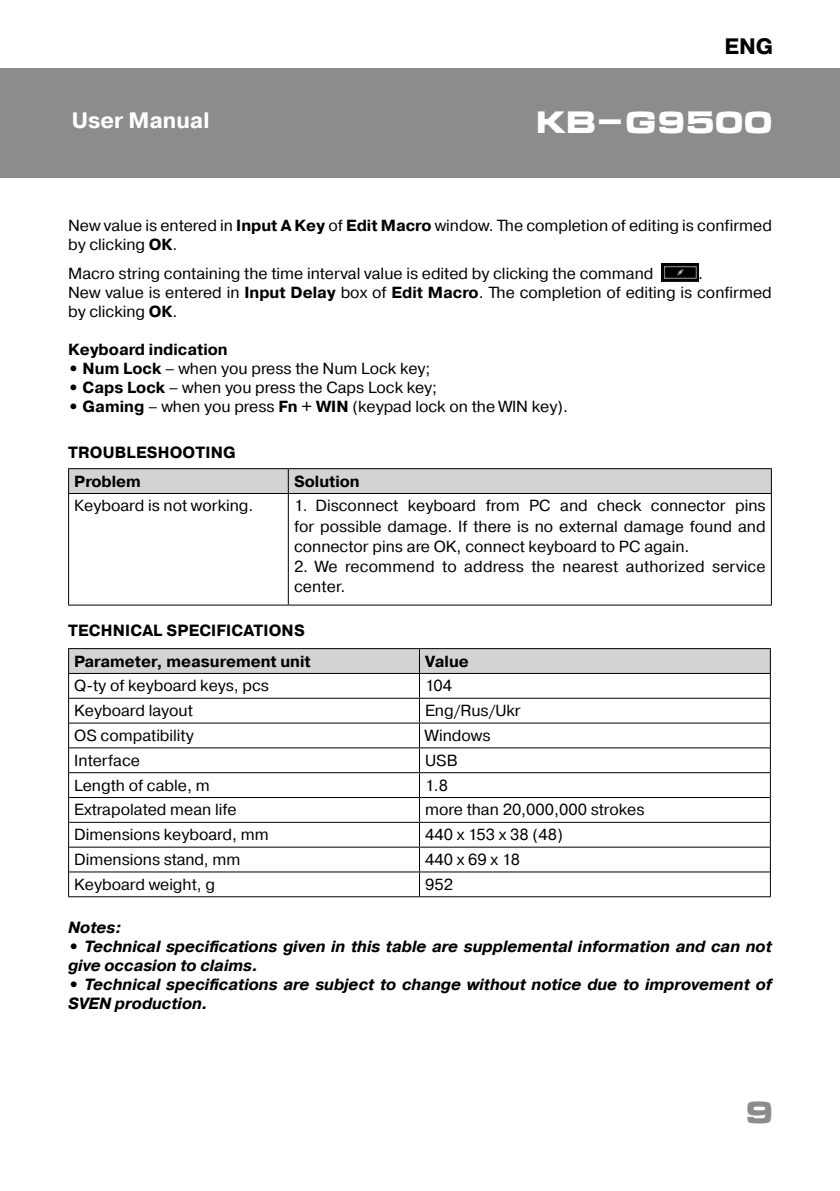
<style>
.page{position:relative;width:840px;height:1191px;background:#fff}
.page>*{position:absolute;margin:0;border:0;box-sizing:border-box;transform-origin:0 0}
.t1{font:700 30px "Micra";letter-spacing:-.05em;color:#fff}
.t2{font:700 30px "Micra";color:#8a8c8e}
.t3{font:700 22.2px "Pragmatica";color:#fff}
.t4{font:700 22.2px "Pragmatica";color:#000}
.t5{font:italic 700 16.2px/19px "Pragmatica";color:#000}
.t6{font:700 16.2px "Pragmatica";letter-spacing:.01em;color:#000}
.t7{font:16px/20px "Pragmatica";color:#000}
.t8{font:700 16px "Pragmatica";color:#000}
.s1{font-weight:700}
</style>
<div class="page">
<div style="left:0;top:68px;width:839px;height:109px;background:#8a8c8e"></div>
<hr style="left:68px;top:494px;width:1px;height:110px;background:#000">
<hr style="left:288px;top:494px;width:1px;height:110px;background:#000">
<hr style="left:770px;top:494px;width:1px;height:110px;background:#000">
<hr style="left:68px;top:604px;width:220px;height:1px;background:#000">
<hr style="left:288px;top:604px;width:483px;height:1px;background:#000">
<hr style="left:68px;top:493px;width:220px;height:1px;background:#000">
<svg style="left:68px;top:468px;width:703px;height:25px;background:#c8c9ca"></svg>
<hr style="left:288px;top:493px;width:483px;height:1px;background:#000">
<hr style="left:68px;top:896px;width:351px;height:1px;background:#000">
<hr style="left:419px;top:896px;width:351px;height:1px;background:#000">
<svg style="left:68px;top:648px;width:702px;height:248px"></svg>
<img style="left:661px;top:263px;width:36px;height:18px">
<h2 class="t4" style="left:724px;top:32px;width:50px">ENG</h2>
<h2 class="t3" style="left:72px;top:106px;width:139px">User Manual</h2>
<h1 class="t1" style="left:535px;top:107px;width:239px">KB-G9500</h1>
<p class="t7" style="left:68px;top:217px;width:705px;line-height:19px">New value is entered in <span class="s1">Input A Key</span> of <span class="s1">Edit Macro</span> window. The completion of editing is confirmed by clicking <span class="s1">ОК</span>.</p>
<p class="t7" style="left:68px;top:264px;width:586px">Macro string containing the time interval value is edited by clicking the command</p>
<p class="t7" style="left:68px;top:264px;width:704px;line-height:19px;text-indent:630px">.<br>New value is entered in <span class="s1">Input Delay</span> box of <span class="s1">Edit Macro</span>. The completion of editing is confirmed by clicking <span class="s1">ОК</span>.</p>
<p class="t8" style="left:68px;top:339px;width:161px">Keyboard indication</p>
<p class="t7" style="left:68px;top:359px;width:363px"><span class="s1">• Num Lock</span> – when you press the Num Lock key;</p>
<p class="t7" style="left:68px;top:378px;width:370px"><span class="s1">• Caps Lock</span> – when you press the Caps Lock key;</p>
<p class="t7" style="left:68px;top:397px;width:501px"><span class="s1">• Gaming</span> – when you press <span class="s1">Fn + WIN</span> (keypad lock on the WIN key).</p>
<p class="t6" style="left:68px;top:441px;width:169px">TROUBLESHOOTING</p>
<p class="t8" style="left:74px;top:471px;width:68px">Problem</p>
<p class="t8" style="left:294px;top:471px;width:67px">Solution</p>
<p class="t7" style="left:74px;top:496px;width:181px">Кeyboard is not working.</p>
<p class="t7" style="left:294px;top:496px;width:473px;text-align:justify">1. Disconnect keyboard from PC and check connector pins for possible damage. If there is no external damage found and connector pins are OK, connect keyboard to PC again.</p>
<p class="t7" style="left:294px;top:556px;width:473px">2. We recommend to address the nearest authorized service center.</p>
<p class="t6" style="left:68px;top:619px;width:238px">TECHNICAL SPECIFICATIONS</p>
<p class="t8" style="left:74px;top:651px;width:238px">Parameter, measurement unit</p>
<p class="t8" style="left:425px;top:651px;width:45px">Value</p>
<p class="t7" style="left:74px;top:676px;width:196px">Q-ty of keyboard keys, pcs</p>
<p class="t7" style="left:425px;top:676px;width:28px">104</p>
<p class="t7" style="left:74px;top:701px;width:120px">Keyboard layout</p>
<p class="t7" style="left:425px;top:701px;width:97px">Eng/Rus/Ukr</p>
<p class="t7" style="left:74px;top:726px;width:121px">OS compatibility</p>
<p class="t7" style="left:425px;top:726px;width:67px">Windows</p>
<p class="t7" style="left:74px;top:750px;width:67px">Interface</p>
<p class="t7" style="left:425px;top:750px;width:34px">USB</p>
<p class="t7" style="left:74px;top:775px;width:137px">Length of cable, m</p>
<p class="t7" style="left:425px;top:775px;width:25px">1.8</p>
<p class="t7" style="left:74px;top:800px;width:164px">Extrapolated mean life</p>
<p class="t7" style="left:425px;top:800px;width:221px">more than 20,000,000 strokes</p>
<p class="t7" style="left:74px;top:825px;width:196px">Dimensions keyboard, mm</p>
<p class="t7" style="left:425px;top:825px;width:139px">440 х 153 х 38 (48)</p>
<p class="t7" style="left:74px;top:850px;width:168px">Dimensions stand, mm</p>
<p class="t7" style="left:425px;top:850px;width:96px">440 х 69 х 18</p>
<p class="t7" style="left:74px;top:874px;width:142px">Keyboard weight, g</p>
<p class="t7" style="left:425px;top:874px;width:29px">952</p>
<p class="t5" style="left:68px;top:918px;width:55px">Notes:</p>
<p class="t5" style="left:68px;top:937px;width:704px">• Technical specifications given in this table are supplemental information and can not give occasion to claims.</p>
<p class="t5" style="left:68px;top:975px;width:704px">• Technical specifications are subject to change without notice due to improvement of<br>SVEN production.</p>
<h1 class="t2" style="left:744px;top:1096px;width:32px">9</h1>
</div>
